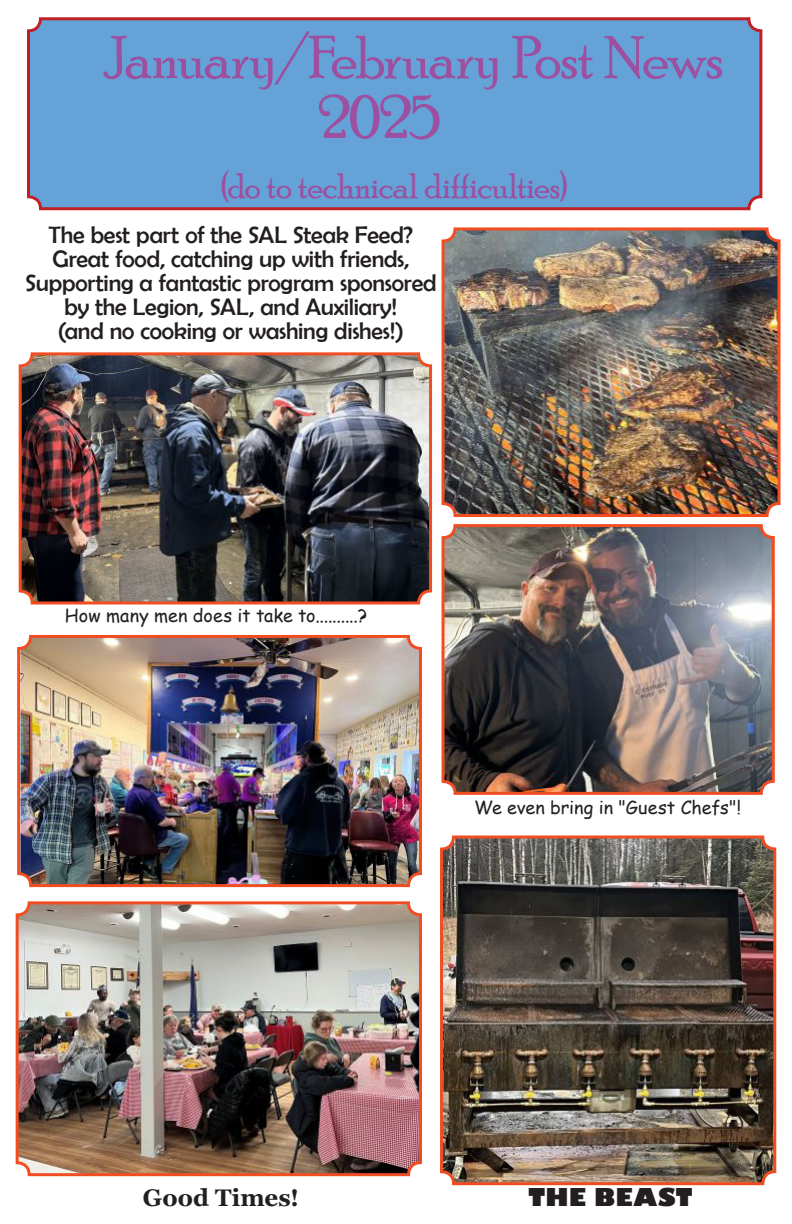
<style>
.page{position:relative;width:792px;height:1224px;background:#fff}
.page>*{position:absolute;margin:0;border:0;box-sizing:border-box;transform-origin:0 0}
.Normal{font:60px/60px "Poor Richard";letter-spacing:-.025em;color:#9d509f}
.Normal-2{font:36px "Poor Richard";letter-spacing:-.015em;color:#9d509f}
.Normal-3{font:24px/24px "Berlin Sans FB";letter-spacing:-.01em;color:#231f20;text-align:center}
.Normal-4{font:700 24px "Georgia";letter-spacing:.01em;color:#231f20}
.Normal-5{font:800 24px "Gill Sans";letter-spacing:.015em;color:#231f20}
.Normal-6{font:18px "Comic Sans MS";letter-spacing:.005em;color:#231f20}
</style>
<div class="page">
<div style="left:28px;top:19px;width:733px;height:190px;background:#64a2d7;border-radius:12px"></div>
<div style="left:27px;top:17px;width:735px;height:193px;border:3px solid #c02025;border-radius:12px"></div>
<img style="left:446px;top:231px;width:331px;height:282px">
<div style="left:442px;top:227px;width:339px;height:290px;border:3px solid #f04d22;border-radius:12px"></div>
<img style="left:23px;top:356px;width:405px;height:244px">
<div style="left:19px;top:352px;width:413px;height:252px;border:3px solid #f04d22;border-radius:12px"></div>
<img style="left:446px;top:528px;width:325px;height:263px">
<div style="left:442px;top:524px;width:333px;height:271px;border:3px solid #f04d22;border-radius:12px"></div>
<img style="left:21px;top:639px;width:397px;height:244px">
<div style="left:17px;top:635px;width:405px;height:252px;border:3px solid #f04d22;border-radius:12px"></div>
<img style="left:444px;top:840px;width:328px;height:341px">
<div style="left:440px;top:836px;width:336px;height:349px;border:3px solid #f04d22;border-radius:12px"></div>
<img style="left:20px;top:905px;width:398px;height:267px">
<div style="left:16px;top:901px;width:406px;height:275px;border:3px solid #f04d22;border-radius:12px"></div>
<p class="Normal" style="left:318px;top:27px;width:407px;text-indent:-215px">January/February Post News<br>2025</p>
<p class="Normal-2" style="left:221px;top:165px;width:348px">(do to technical difficulties)</p>
<p class="Normal-3" style="left:49px;top:223px;width:366px">The best part of the SAL Steak Feed?</p>
<p class="Normal-3" style="left:52px;top:247px;width:359px">Great food, catching up with friends,</p>
<p class="Normal-3" style="left:25px;top:271px;width:413px">Supporting a fantastic program sponsored by the Legion, SAL, and Auxiliary!</p>
<p class="Normal-3" style="left:58px;top:319px;width:348px">(and no cooking or washing dishes!)</p>
<p class="Normal-6" style="left:65px;top:602px;width:304px">How many men does it take to..........?</p>
<p class="Normal-6" style="left:474px;top:794px;width:269px">We even bring in "Guest Chefs"!</p>
<p class="Normal-4" style="left:143px;top:1182px;width:158px">Good Times!</p>
<p class="Normal-5" style="left:528px;top:1182px;width:166px">THE BEAST</p>
</div>
